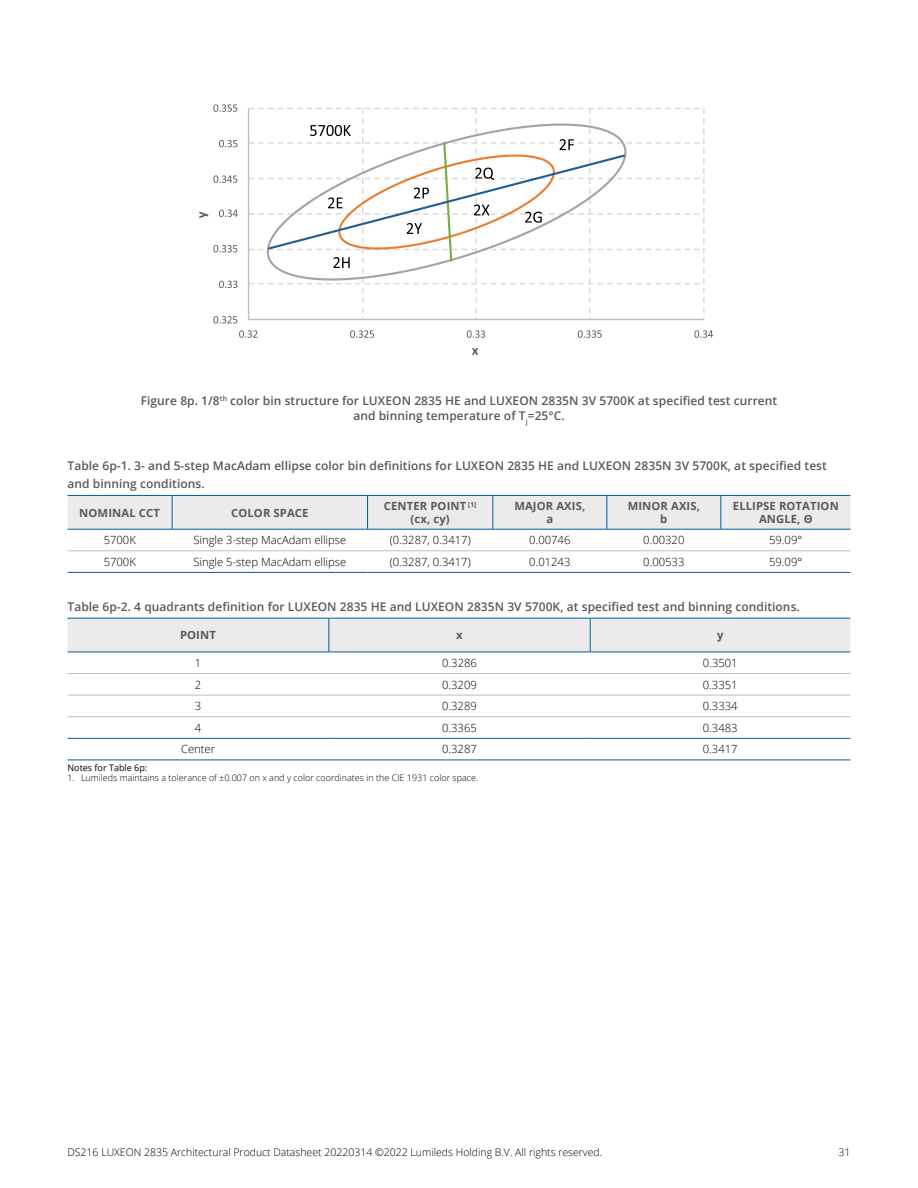
<style>
.page{position:relative;width:918px;height:1188px;background:#fff}
.page>*{position:absolute;margin:0;border:0;box-sizing:border-box;transform-origin:0 0}
.t1{font:600 12px/18px "Open Sans";letter-spacing:.005em;color:#58595b}
.t2{font:300 11.25px "Open Sans";color:#000}
.t3{font:700 11.25px/12.8px "Open Sans";letter-spacing:.01em;color:#58595b;text-align:center}
.t4{font:300 10.5px "Open Sans";color:#000}
.t5{font:300 9px "Open Sans";color:#000}
.t6{font:9px "Open Sans";color:#000}
.t7{font:700 6.6px "Open Sans";color:#58595b}
</style>
<div class="page">
<div style="left:68px;top:496px;width:782px;height:33px;background:#ebebec"></div>
<hr style="left:68px;top:495px;width:104px;height:1px;background:#005e9e">
<hr style="left:172px;top:495px;width:196px;height:1px;background:#005e9e">
<hr style="left:172px;top:496px;width:1px;height:33px;background:#005e9e">
<hr style="left:368px;top:495px;width:125px;height:1px;background:#005e9e">
<hr style="left:367px;top:496px;width:1px;height:33px;background:#005e9e">
<hr style="left:493px;top:495px;width:114px;height:1px;background:#005e9e">
<hr style="left:492px;top:496px;width:1px;height:33px;background:#005e9e">
<hr style="left:607px;top:495px;width:114px;height:1px;background:#005e9e">
<hr style="left:606px;top:496px;width:1px;height:33px;background:#005e9e">
<hr style="left:721px;top:495px;width:129px;height:1px;background:#005e9e">
<hr style="left:720px;top:496px;width:1px;height:33px;background:#005e9e">
<hr style="left:68px;top:529px;width:104px;height:1px;background:#005e9e">
<hr style="left:172px;top:529px;width:196px;height:1px;background:#005e9e">
<hr style="left:368px;top:529px;width:125px;height:1px;background:#005e9e">
<hr style="left:493px;top:529px;width:114px;height:1px;background:#005e9e">
<hr style="left:607px;top:529px;width:114px;height:1px;background:#005e9e">
<hr style="left:721px;top:529px;width:129px;height:1px;background:#005e9e">
<hr style="left:68px;top:550px;width:104px;height:1px;background:#bcbec0">
<hr style="left:172px;top:550px;width:196px;height:1px;background:#bcbec0">
<hr style="left:368px;top:550px;width:125px;height:1px;background:#bcbec0">
<hr style="left:493px;top:550px;width:114px;height:1px;background:#bcbec0">
<hr style="left:607px;top:550px;width:114px;height:1px;background:#bcbec0">
<hr style="left:721px;top:550px;width:129px;height:1px;background:#bcbec0">
<hr style="left:68px;top:572px;width:104px;height:1px;background:#005e9e">
<hr style="left:172px;top:572px;width:196px;height:1px;background:#005e9e">
<hr style="left:368px;top:572px;width:125px;height:1px;background:#005e9e">
<hr style="left:493px;top:572px;width:114px;height:1px;background:#005e9e">
<hr style="left:607px;top:572px;width:114px;height:1px;background:#005e9e">
<hr style="left:721px;top:572px;width:129px;height:1px;background:#005e9e">
<div style="left:68px;top:619px;width:782px;height:33px;background:#ebebec"></div>
<hr style="left:68px;top:738px;width:261px;height:1px;background:#005e9e">
<hr style="left:329px;top:738px;width:261px;height:1px;background:#005e9e">
<hr style="left:590px;top:738px;width:260px;height:1px;background:#005e9e">
<hr style="left:68px;top:618px;width:261px;height:1px;background:#005e9e">
<hr style="left:329px;top:618px;width:261px;height:1px;background:#005e9e">
<hr style="left:328px;top:619px;width:1px;height:33px;background:#005e9e">
<hr style="left:590px;top:618px;width:260px;height:1px;background:#005e9e">
<hr style="left:590px;top:619px;width:1px;height:33px;background:#005e9e">
<hr style="left:68px;top:652px;width:261px;height:1px;background:#005e9e">
<hr style="left:329px;top:652px;width:261px;height:1px;background:#005e9e">
<hr style="left:590px;top:652px;width:260px;height:1px;background:#005e9e">
<hr style="left:68px;top:673px;width:261px;height:1px;background:#bcbec0">
<hr style="left:329px;top:673px;width:261px;height:1px;background:#bcbec0">
<hr style="left:590px;top:673px;width:260px;height:1px;background:#bcbec0">
<hr style="left:68px;top:695px;width:261px;height:1px;background:#bcbec0">
<hr style="left:329px;top:695px;width:261px;height:1px;background:#bcbec0">
<hr style="left:590px;top:695px;width:260px;height:1px;background:#bcbec0">
<hr style="left:68px;top:716px;width:261px;height:1px;background:#bcbec0">
<hr style="left:329px;top:716px;width:261px;height:1px;background:#bcbec0">
<hr style="left:590px;top:716px;width:260px;height:1px;background:#bcbec0">
<hr style="left:68px;top:760px;width:261px;height:1px;background:#005e9e">
<hr style="left:329px;top:760px;width:261px;height:1px;background:#005e9e">
<hr style="left:590px;top:760px;width:260px;height:1px;background:#005e9e">
<hr style="left:249px;top:319px;width:455px;height:1px;background:#c0bfbf">
<hr style="left:248px;top:109px;width:1px;height:210px;background:#c0bfbf">
<svg style="left:213px;top:316px;width:24px;height:8px"></svg>
<svg style="left:219px;top:281px;width:18px;height:7px"></svg>
<svg style="left:213px;top:245px;width:24px;height:7px"></svg>
<svg style="left:219px;top:210px;width:19px;height:7px"></svg>
<svg style="left:213px;top:175px;width:24px;height:8px"></svg>
<svg style="left:219px;top:140px;width:18px;height:7px"></svg>
<svg style="left:213px;top:104px;width:24px;height:8px"></svg>
<svg style="left:239px;top:330px;width:19px;height:8px"></svg>
<svg style="left:350px;top:330px;width:24px;height:8px"></svg>
<svg style="left:467px;top:330px;width:18px;height:8px"></svg>
<svg style="left:578px;top:330px;width:24px;height:8px"></svg>
<svg style="left:694px;top:330px;width:19px;height:8px"></svg>
<svg style="left:199px;top:212px;width:9px;height:6px"></svg>
<svg style="left:472px;top:348px;width:6px;height:7px"></svg>
<svg style="left:249px;top:108px;width:456px;height:211px"></svg>
<p class="t1" style="left:141px;top:393px;width:638px;line-height:15px;text-align:center">Figure 8p. 1/8<sup>th</sup> color bin structure for LUXEON 2835 HE and LUXEON 2835N 3V 5700K at specified test current and binning temperature of T<sub>j</sub>=25°C.</p>
<p class="t1" style="left:68px;top:457px;width:761px">Table 6p-1. 3- and 5-step MacAdam ellipse color bin definitions for LUXEON 2835 HE and LUXEON 2835N 3V 5700K, at specified test and binning conditions.</p>
<p class="t3" style="left:79px;top:506px;width:68px">NOMI NAL CCT</p>
<p class="t3" style="left:231px;top:506px;width:77px">COLOR SPACE</p>
<p class="t3" style="left:384px;top:500px;width:75px">CENTER POINT</p>
<p class="t7" style="left:468px;top:499px;width:10px">[1]</p>
<p class="t3" style="left:411px;top:512px;width:41px">(CX, CY)</p>
<p class="t3" style="left:514px;top:500px;width:72px">MAJOR AXIS,<br>A</p>
<p class="t3" style="left:628px;top:500px;width:74px">MI NOR AXIS,<br>B</p>
<p class="t3" style="left:733px;top:500px;width:107px">ELLIPSE ROTATION<br>ANGLE, Θ</p>
<p class="t2" style="left:104px;top:533px;width:34px">5700K</p>
<p class="t2" style="left:193px;top:533px;width:154px">Single 3-step MacAdam ellipse</p>
<p class="t2" style="left:390px;top:533px;width:83px">(0.3287, 0.3417)</p>
<p class="t2" style="left:529px;top:533px;width:43px">0.00746</p>
<p class="t2" style="left:643px;top:533px;width:43px">0.00320</p>
<p class="t2" style="left:769px;top:533px;width:35px">59.09°</p>
<p class="t2" style="left:104px;top:554px;width:34px">5700K</p>
<p class="t2" style="left:193px;top:554px;width:154px">Single 5-step MacAdam ellipse</p>
<p class="t2" style="left:390px;top:554px;width:83px">(0.3287, 0.3417)</p>
<p class="t2" style="left:529px;top:554px;width:43px">0.01243</p>
<p class="t2" style="left:643px;top:554px;width:43px">0.00533</p>
<p class="t2" style="left:769px;top:554px;width:35px">59.09°</p>
<p class="t1" style="left:68px;top:597px;width:734px">Table 6p-2. 4 quadrants definition for LUXEON 2835 HE and LUXEON 2835N 3V 5700K, at specified test and binning conditions.</p>
<p class="t3" style="left:180px;top:629px;width:37px">POI NT</p>
<p class="t3" style="left:456px;top:629px;width:8px">X</p>
<p class="t3" style="left:717px;top:629px;width:8px">Y</p>
<p class="t2" style="left:195px;top:655px;width:8px">1</p>
<p class="t2" style="left:442px;top:655px;width:36px">0.3286</p>
<p class="t2" style="left:703px;top:655px;width:36px">0.3501</p>
<p class="t2" style="left:195px;top:677px;width:8px">2</p>
<p class="t2" style="left:442px;top:677px;width:36px">0.3209</p>
<p class="t2" style="left:703px;top:677px;width:36px">0.3351</p>
<p class="t2" style="left:195px;top:698px;width:8px">3</p>
<p class="t2" style="left:442px;top:698px;width:36px">0.3289</p>
<p class="t2" style="left:703px;top:698px;width:36px">0.3334</p>
<p class="t2" style="left:195px;top:720px;width:8px">4</p>
<p class="t2" style="left:442px;top:720px;width:36px">0.3365</p>
<p class="t2" style="left:703px;top:720px;width:36px">0.3483</p>
<p class="t2" style="left:181px;top:742px;width:36px">Center</p>
<p class="t2" style="left:442px;top:742px;width:36px">0.3287</p>
<p class="t2" style="left:703px;top:742px;width:36px">0.3417</p>
<p class="t6" style="left:68px;top:761px;width:81px">Notes for Table 6p:</p>
<p class="t5" style="left:68px;top:772px;width:412px">1. Lumileds maintains a tolerance of ±0.007 on x and y color coordinates in the CIE 1931 color space.</p>
<p class="t4" style="left:68px;top:1145px;width:536px">DS216 LUXEON 2835 Architectural Product Datasheet 20220314 ©2022 Lumileds Holding B.V. All rights reserved.</p>
<p class="t4" style="left:839px;top:1145px;width:13px">31</p>
</div>
